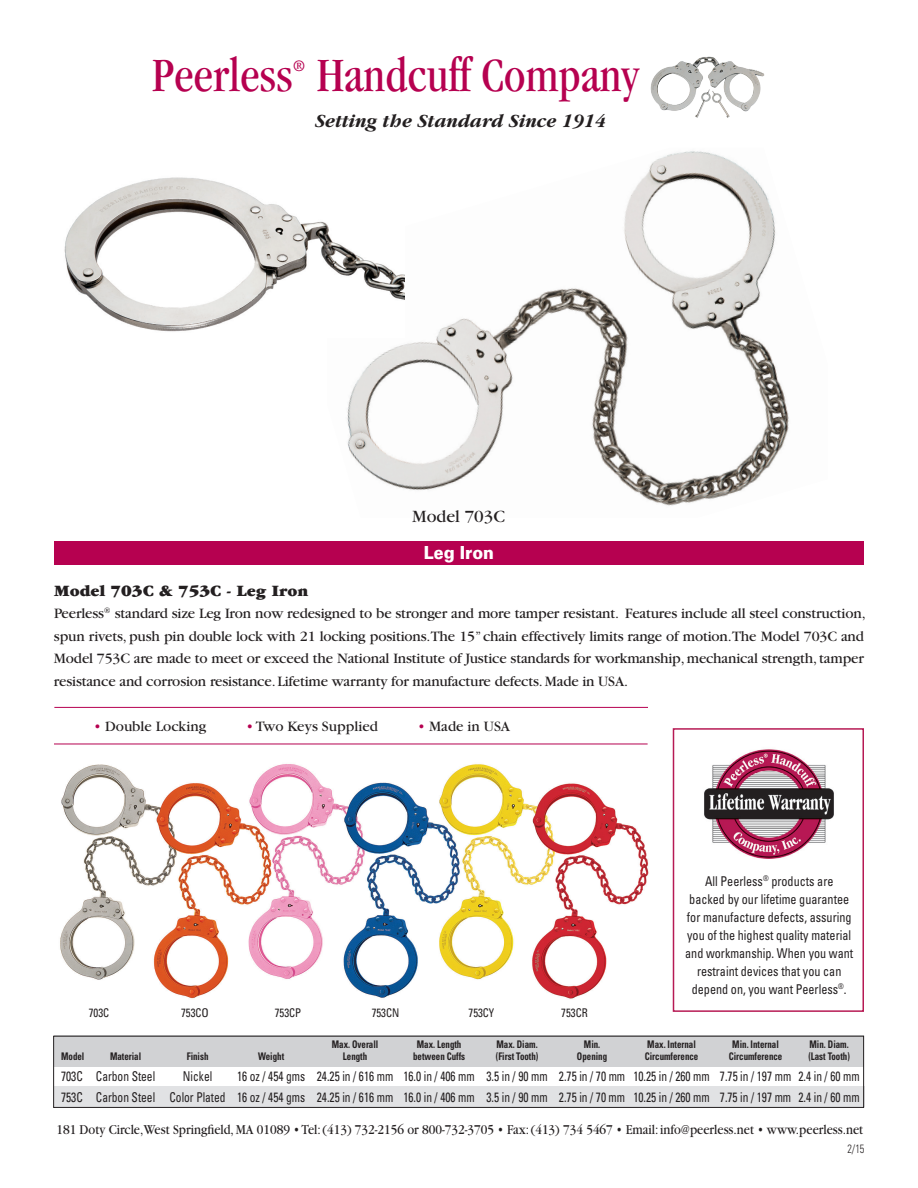
<style>
.page{position:relative;width:918px;height:1188px;background:#fff}
.page>*{position:absolute;margin:0;border:0;box-sizing:border-box;transform-origin:0 0}
.t1{font:condensed 49.5px "Garamond";color:#b60150}
.t2{font:italic 700 19.5px "Garamond";color:#231f20}
.t3{font:18px "Garamond";color:#231f20}
.t4{font:900 18px "Univers";color:#fff;scale:.9 1}
.t5{font:condensed 16.65px "Garamond";color:#b60150}
.t6{font:900 16.5px "Garamond";color:#231f20}
.t7{font:15px/22.5px "Garamond";letter-spacing:-.01em;color:#231f20;text-align:justify}
.t8{font:14.25px "Garamond";color:#231f20;scale:.88 1}
.t9{font:condensed 13.5px/21px "Univers";color:#231f20;text-align:right;scale:.85 1}
.t10{font:condensed 13.5px/18px "Univers";color:#231f20;text-align:center;scale:.9 1}
.t11{font:condensed 12px "Univers";color:#231f20;scale:.9 1}
.t12{font:300 condensed 12px "Univers";color:#231f20;scale:.85 1}
.t13{font:700 condensed 10.5px "Univers";color:#231f20;scale:.85 1}
.s1{color:#b60150}
</style>
<div class="page">
<img style="left:650px;top:56px;width:115px;height:62px">
<div style="left:54px;top:1035px;width:810px;height:31px;background:#d1d2d4"></div>
<div style="left:54px;top:1087px;width:811px;height:20px;background:#e1e2e4"></div>
<div style="left:53px;top:1036px;width:811px;height:72px;border:1px solid #231f20"></div>
<div style="left:54px;top:542px;width:810px;height:23px;background:#b60150"></div>
<img style="left:60px;top:764px;width:589px;height:235px">
<img style="left:347px;top:151px;width:442px;height:355px">
<hr style="left:54px;top:707px;width:594px;height:1px;background:#b60150">
<hr style="left:54px;top:744px;width:594px;height:1px;background:#b60150">
<img style="left:704px;top:749px;width:130px;height:110px">
<div style="left:673px;top:728px;width:191px;height:284px;border:2px solid #b71a54"></div>
<img style="left:64px;top:168px;width:341px;height:170px">
<h1 class="t1" style="left:152px;top:48px;width:142px">Peerless</h1>
<p class="t5" style="left:293px;top:57px;width:15px">®</p>
<h1 class="t1" style="left:317px;top:48px;width:323px">Handcuff Company</h1>
<h2 class="t2" style="left:314px;top:110px;width:292px">Setting the Standard Since 1914</h2>
<p class="t3" style="left:412px;top:507px;width:94px">Model 703C</p>
<p class="t4" style="left:424px;top:541px;width:79px">Leg Iron</p>
<p class="t6" style="left:54px;top:582px;width:256px">Model 703C &amp; 753C - Leg Iron</p>
<p class="t7" style="left:54px;top:603px;width:813px">Peerless<sup>®</sup> standard size Leg Iron now redesigned to be stronger and more tamper resistant. Features include all steel construction, spun rivets, push pin double lock with 21 locking positions.The 15” chain effectively limits range of motion.The Model 703C and Model 753C are made to meet or exceed the National Institute of Justice standards for workmanship, mechanical strength, tamper resistance and corrosion resistance. Lifetime warranty for manufacture defects. Made in USA.</p>
<p class="t7" style="left:94px;top:715px;width:114px"><span class="s1">•</span> Double Locking</p>
<p class="t7" style="left:246px;top:715px;width:133px"><span class="s1">•</span> Two Keys Supplied</p>
<p class="t7" style="left:418px;top:715px;width:94px"><span class="s1">•</span> Made in USA</p>
<p class="t11" style="left:89px;top:1006px;width:24px">703C</p>
<p class="t11" style="left:181px;top:1006px;width:32px">753CO</p>
<p class="t11" style="left:275px;top:1006px;width:31px">753CP</p>
<p class="t11" style="left:372px;top:1006px;width:32px">753CN</p>
<p class="t11" style="left:469px;top:1006px;width:30px">753CY</p>
<p class="t11" style="left:561px;top:1006px;width:31px">753CR</p>
<p class="t10" style="left:685px;top:871px;width:188px">All Peerless<sup>®</sup> products are<br>backed by our lifetime guarantee for manufacture defects, assuring you of the highest quality material and workmanship. When you want restraint devices that you can depend on, you want Peerless<sup>®</sup>.</p>
<p class="t13" style="left:332px;top:1038px;width:56px">Max. Overall</p>
<p class="t13" style="left:417px;top:1038px;width:54px">Max. Length</p>
<p class="t13" style="left:497px;top:1038px;width:50px">Max. Diam.</p>
<p class="t13" style="left:584px;top:1038px;width:21px">Min.</p>
<p class="t13" style="left:647px;top:1038px;width:59px">Max. Internal</p>
<p class="t13" style="left:732px;top:1038px;width:56px">Min. Internal</p>
<p class="t13" style="left:810px;top:1038px;width:48px">Min. Diam.</p>
<p class="t13" style="left:61px;top:1050px;width:29px">Model</p>
<p class="t13" style="left:110px;top:1050px;width:38px">Material</p>
<p class="t13" style="left:187px;top:1050px;width:27px">Finish</p>
<p class="t13" style="left:258px;top:1050px;width:32px">Weight</p>
<p class="t13" style="left:343px;top:1050px;width:30px">Length</p>
<p class="t13" style="left:413px;top:1050px;width:63px">between Cuffs</p>
<p class="t13" style="left:496px;top:1050px;width:51px">(First Tooth)</p>
<p class="t13" style="left:577px;top:1050px;width:37px">Opening</p>
<p class="t13" style="left:645px;top:1050px;width:64px">Circumference</p>
<p class="t13" style="left:729px;top:1050px;width:65px">Circumference</p>
<p class="t13" style="left:808px;top:1050px;width:50px">(Last Tooth)</p>
<p class="t9" style="left:61px;top:1065px;width:112px">703C Carbon Steel</p>
<p class="t9" style="left:183px;top:1065px;width:36px">Nickel</p>
<p class="t9" style="left:61px;top:1065px;width:941px">16 oz / 454 gms 24.25 in / 616 mm 16.0 in / 406 mm 3.5 in / 90 mm 2.75 in / 70 mm 10.25 in / 260 mm 7.75 in / 197 mm 2.4 in / 60 mm<br>753C Carbon Steel Color Plated 16 oz / 454 gms 24.25 in / 616 mm 16.0 in / 406 mm 3.5 in / 90 mm 2.75 in / 70 mm 10.25 in / 260 mm 7.75 in / 197 mm 2.4 in / 60 mm</p>
<p class="t8" style="left:56px;top:1122px;width:918px">181 Doty Circle,West Springfield, MA 01089 • Tel: (413) 732-2156 or 800-732-3705 • Fax: (413) 734 5467 • Email: info@peerless.net • www.peerless.net</p>
<p class="t12" style="left:847px;top:1141px;width:21px">2/15</p>
</div>
